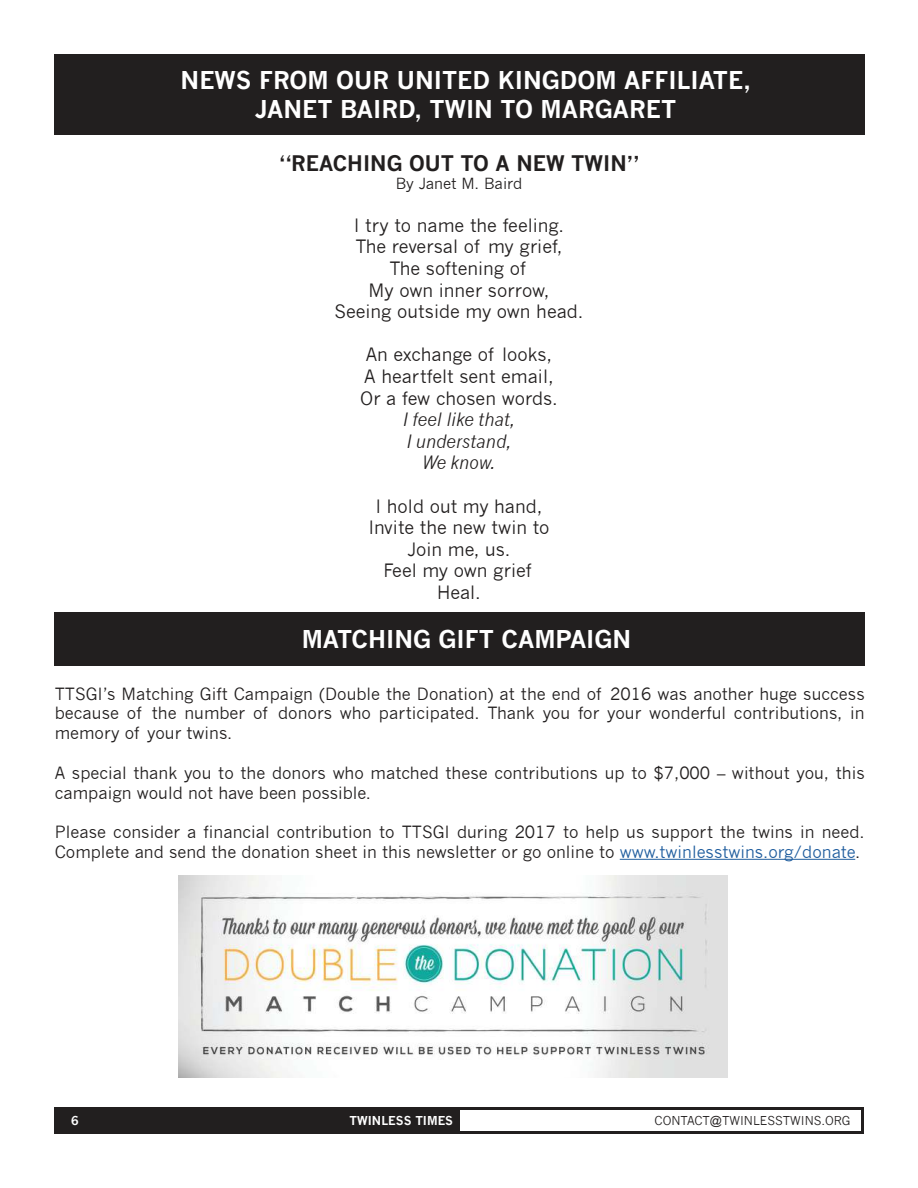
<style>
.page{position:relative;width:918px;height:1188px;background:#fff}
.page>*{position:absolute;margin:0;border:0;box-sizing:border-box;transform-origin:0 0}
.t1{font:700 24px/28.8px "News Gothic";color:#fff;text-align:center}
.t2{font:700 21px "News Gothic";color:#221f1f}
.t3{font:18px/21.6px "News Gothic";color:#221f1f;text-align:center}
.t4{font:italic 18px/21.6px "News Gothic";color:#221f1f;text-align:center}
.t5{font:16.5px/19.8px "News Gothic";color:#221f1f}
.t6{font:15px "News Gothic";color:#221f1f}
.t7{font:12px "News Gothic";color:#221f1f}
.t8{font:700 12px "News Gothic";color:#fff}
.s1{color:#1f5d9e}
</style>
<div class="page">
<div style="left:54px;top:1107px;width:405px;height:27px;background:#221f1f"></div>
<div style="left:456px;top:1107px;width:408px;height:27px;border:3px solid #221f1f"></div>
<hr style="left:620px;top:859px;width:235px;height:1px;background:#1f5d9e">
<div style="left:55px;top:612px;width:810px;height:54px;background:#221f1f"></div>
<img style="left:179px;top:876px;width:549px;height:202px">
<div style="left:54px;top:54px;width:810px;height:81px;background:#221f1f"></div>
<h1 class="t1" style="left:181px;top:68px;width:572px">NEWS FROM OUR UNITED KINGDOM AFFILIATE,<br>JANET BAIRD, TWIN TO MARGARET</h1>
<p class="t2" style="left:279px;top:154px;width:361px">“REACHING OUT TO A NEW TWIN”</p>
<p class="t6" style="left:396px;top:177px;width:128px">By Janet M. Baird</p>
<p class="t3" style="left:334px;top:216px;width:251px">I try to name the feeling.<br>The reversal of my grief,<br>The softening of<br>My own inner sorrow,<br>Seeing outside my own head.</p>
<p class="t3" style="left:360px;top:345px;width:199px">An exchange of looks,<br>A heartfelt sent email,<br>Or a few chosen words.</p>
<p class="t4" style="left:402px;top:411px;width:115px">I feel like that,<br>I understand,<br>We know.</p>
<p class="t3" style="left:368px;top:497px;width:183px">I hold out my hand,<br>Invite the new twin to<br>Join me, us.<br>Feel my own grief<br>Heal.</p>
<h1 class="t1" style="left:302px;top:627px;width:331px">MATCHING GIFT CAMPAIGN</h1>
<p class="t5" style="left:55px;top:685px;width:812px;text-align:justify">TTSGI’s Matching Gift Campaign (Double the Donation) at the end of 2016 was another huge success because of the number of donors who participated. Thank you for your wonderful contributions, in memory of your twins.</p>
<p class="t5" style="left:55px;top:764px;width:812px">A special thank you to the donors who matched these contributions up to $7,000 – without you, this campaign would not have been possible.</p>
<p class="t5" style="left:55px;top:824px;width:811px">Please consider a financial contribution to TTSGI during 2017 to help us support the twins in need.<br>Complete and send the donation sheet in this newsletter or go online to <span class="s1">www.twinlesstwins.org/donate</span>.</p>
<p class="t8" style="left:71px;top:1115px;width:9px">6</p>
<p class="t8" style="left:350px;top:1114px;width:105px">TWINLESS TIMES</p>
<p class="t7" style="left:655px;top:1116px;width:197px">CONTACT@TWINLESSTWINS.ORG</p>
</div>
